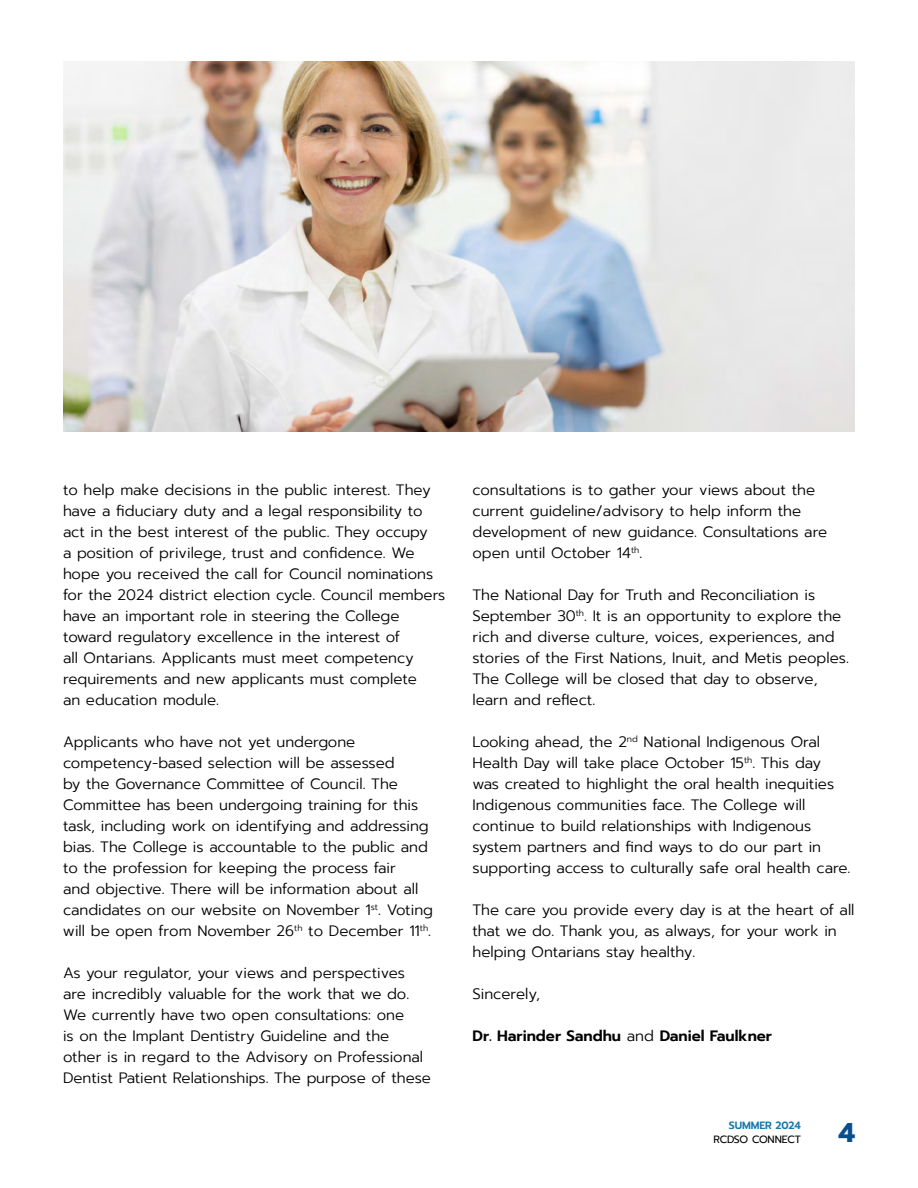
<style>
.page{position:relative;width:918px;height:1188px;background:#fff}
.page>*{position:absolute;margin:0;border:0;box-sizing:border-box;transform-origin:0 0}
.t1{font:700 27px "Prompt";color:#0b4e8c}
.t2{font:300 15px/21px "Prompt";color:#000}
.t3{font:600 15px "Prompt";color:#000}
.t4{font:10.5px "Prompt";letter-spacing:-.015em;color:#000}
.t5{font:600 10.5px "Prompt";letter-spacing:-.01em;color:#1879ae}
.s1{font-weight:300}
</style>
<div class="page">
<img style="left:63px;top:62px;width:792px;height:370px">
<p class="t2" style="left:63px;top:479px;width:384px">to help make decisions in the public interest. They have a fiduciary duty and a legal responsibility to act in the best interest of the public. They occupy<br>a position of privilege, trust and confidence. We hope you received the call for Council nominations for the 2024 district election cycle. Council members have an important role in steering the College toward regulatory excellence in the interest of<br>all Ontarians. Applicants must meet competency requirements and new applicants must complete<br>an education module.</p>
<p class="t2" style="left:63px;top:731px;width:372px">Applicants who have not yet undergone competency-based selection will be assessed<br>by the Governance Committee of Council. The Committee has been undergoing training for this task, including work on identifying and addressing bias. The College is accountable to the public and to the profession for keeping the process fair<br>and objective. There will be information about all candidates on our website on November 1<sup>st</sup>. Voting will be open from November 26<sup>th</sup> to December 11<sup>th</sup>.</p>
<p class="t2" style="left:63px;top:962px;width:370px">As your regulator, your views and perspectives are incredibly valuable for the work that we do.<br>We currently have two open consultations: one<br>is on the Implant Dentistry Guideline and the other is in regard to the Advisory on Professional Dentist Patient Relationships. The purpose of these</p>
<p class="t2" style="left:473px;top:479px;width:356px">consultations is to gather your views about the current guideline/advisory to help inform the development of new guidance. Consultations are open until October 14<sup>th</sup>.</p>
<p class="t2" style="left:473px;top:584px;width:378px">The National Day for Truth and Reconciliation is September 30<sup>th</sup>. It is an opportunity to explore the rich and diverse culture, voices, experiences, and stories of the First Nations, Inuit, and Metis peoples.<br>The College will be closed that day to observe, learn and reflect.</p>
<p class="t2" style="left:472px;top:731px;width:379px">Looking ahead, the 2<sup>nd</sup> National Indigenous Oral Health Day will take place October 15<sup>th</sup>. This day was created to highlight the oral health inequities Indigenous communities face. The College will continue to build relationships with Indigenous system partners and find ways to do our part in supporting access to culturally safe oral health care.</p>
<p class="t2" style="left:473px;top:899px;width:384px">The care you provide every day is at the heart of all that we do. Thank you, as always, for your work in helping Ontarians stay healthy.</p>
<p class="t2" style="left:473px;top:983px;width:69px">Sincerely,</p>
<p class="t3" style="left:473px;top:1025px;width:301px">Dr. Harinder Sandhu <span class="s1">and</span> Daniel Faulkner</p>
<p class="t5" style="left:729px;top:1118px;width:74px">SUMMER 2024</p>
<p class="t4" style="left:713px;top:1132px;width:89px">RCDSO CONNECT</p>
<h1 class="t1" style="left:838px;top:1112px;width:18px">4</h1>
</div>
